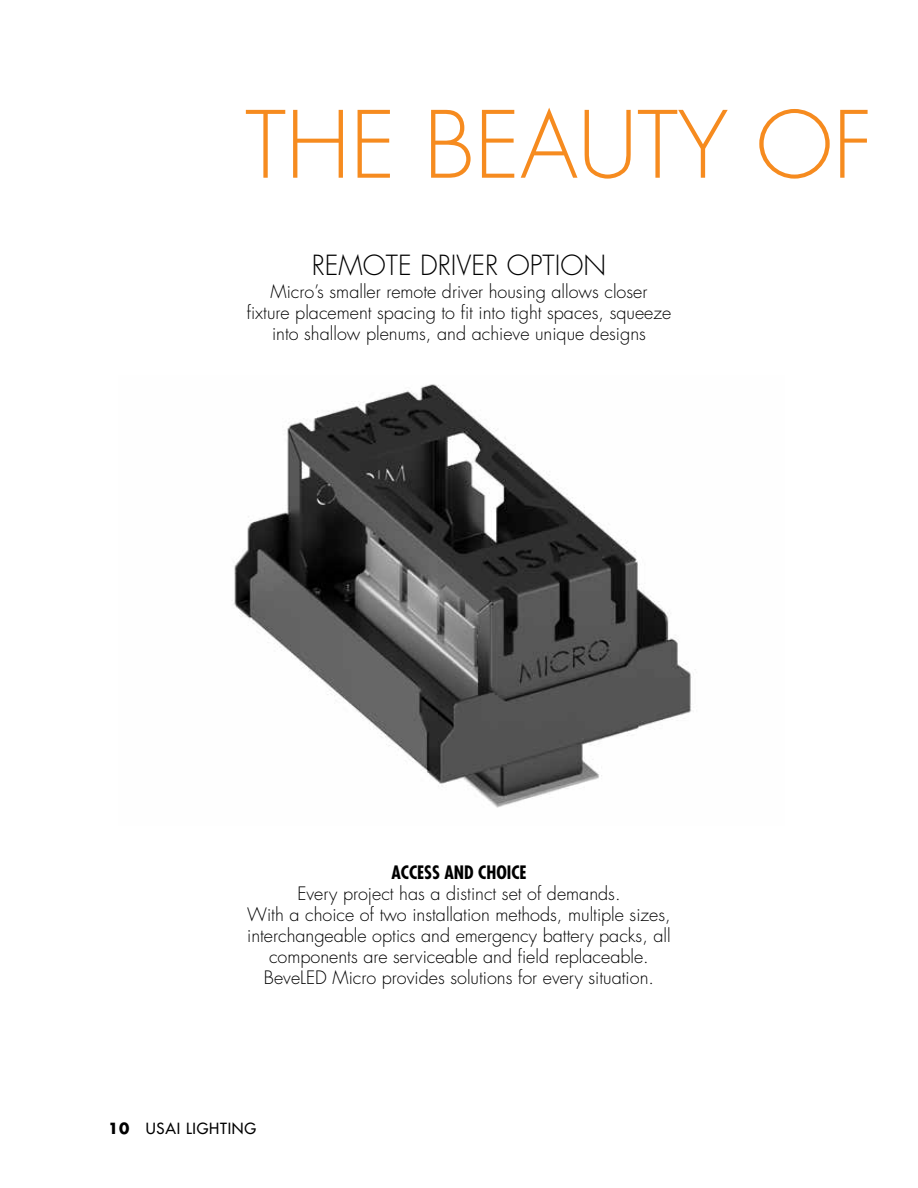
<style>
.page{position:relative;width:918px;height:1188px;background:#fff}
.page>*{position:absolute;margin:0;border:0;box-sizing:border-box;transform-origin:0 0}
.t1{font:300 90px "Futura";color:#f68b1f}
.t2{font:300 27px "Futura";color:#000}
.t3{font:300 18px/21px "Futura";color:#000;text-align:center}
.t4{font:700 condensed 18px "Futura";color:#000}
.t5{font:15px "Futura";letter-spacing:.05em;color:#000}
.s1{font-weight:700}
</style>
<div class="page">
<img style="left:232px;top:384px;width:464px;height:424px">
<h1 class="t1" style="left:245px;top:87px;width:629px">THE BEAUTY OF</h1>
<h2 class="t2" style="left:312px;top:247px;width:296px">REMOTE DRIVER OPTION</h2>
<p class="t3" style="left:247px;top:281px;width:426px">Micro’s smaller remote driver housing allows closer<br>fixture placement spacing to fit into tight spaces, squeeze into shallow plenums, and achieve unique designs</p>
<p class="t4" style="left:391px;top:861px;width:137px">ACCESS AND CHOICE</p>
<p class="t3" style="left:247px;top:883px;width:425px">Every project has a distinct set of demands.<br>With a choice of two installation methods, multiple sizes, interchangeable optics and emergency battery packs, all components are serviceable and field replaceable.<br>BeveLED Micro provides solutions for every situation.</p>
<p class="t5" style="left:108px;top:1119px;width:150px"><span class="s1">10</span> USAI LIGHTING</p>
</div>
